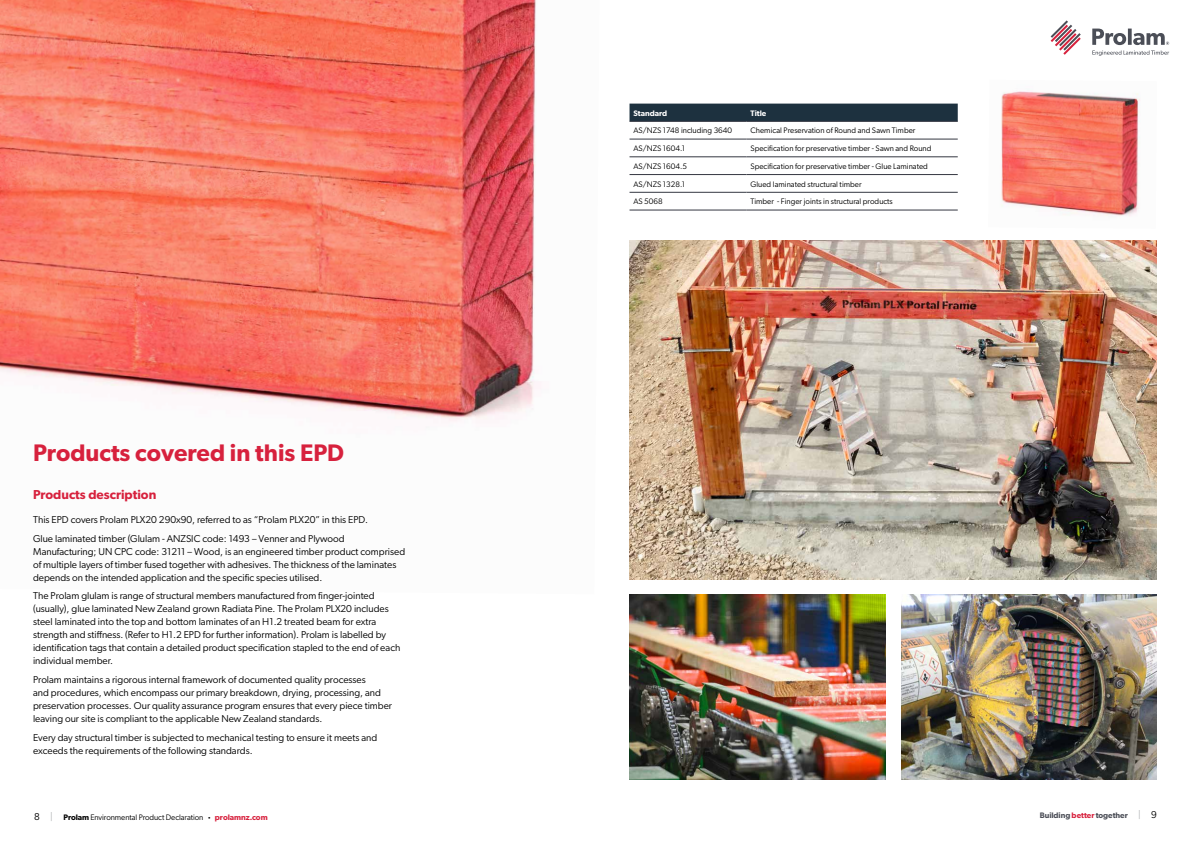
<style>
.page{position:relative;width:1191px;height:842px;background:#fff}
.page>*{position:absolute;margin:0;border:0;box-sizing:border-box;transform-origin:0 0}
.t1{font:600 24px "Gibson";color:#d7213d}
.t2{font:600 13px "Gibson";color:#d7213d}
.t3{font:10px/13px "Gibson";color:#000}
.t4{font:8px "Gibson";color:#000}
.t5{font:600 8px "Gibson";letter-spacing:-.005em;color:#4b4e57}
.t6{font:600 8px "Gibson";color:#fff}
.s1{font-size:10px}
.s2{font-size:10px;color:#afb1b4}
.s3{font-weight:600}
.s4{font-size:6px}
.s5{font-weight:600;color:#d7213d}
.s6{color:#d7213d}
.s7{font-weight:400;font-size:10px;color:#afb1b4}
.s8{font-weight:400;font-size:10px;color:#000}
</style>
<div class="page">
<img style="left:0;top:0;width:541px;height:421px">
<img style="left:629px;top:595px;width:256px;height:185px">
<img style="left:629px;top:240px;width:528px;height:339px">
<img style="left:901px;top:595px;width:256px;height:185px">
<div style="left:629px;top:104px;width:328px;height:17px;background:#1d313f"></div>
<hr style="left:629px;top:121px;width:117px;height:1px;background:#343741">
<hr style="left:746px;top:121px;width:211px;height:1px;background:#343741">
<hr style="left:629px;top:139px;width:117px;height:1px;background:#343741">
<hr style="left:746px;top:139px;width:211px;height:1px;background:#343741">
<hr style="left:629px;top:157px;width:117px;height:1px;background:#343741">
<hr style="left:746px;top:157px;width:211px;height:1px;background:#343741">
<hr style="left:629px;top:174px;width:117px;height:1px;background:#343741">
<hr style="left:746px;top:174px;width:211px;height:1px;background:#343741">
<hr style="left:629px;top:192px;width:117px;height:1px;background:#343741">
<hr style="left:746px;top:192px;width:211px;height:1px;background:#343741">
<hr style="left:629px;top:210px;width:117px;height:1px;background:#343741">
<hr style="left:746px;top:210px;width:211px;height:1px;background:#343741">
<img style="left:1001px;top:91px;width:139px;height:125px">
<svg style="left:1050px;top:20px;width:30px;height:35px"></svg>
<svg style="left:1092px;top:29px;width:77px;height:27px"></svg>
<h1 class="t1" style="left:33px;top:439px;width:312px">Products covered in this EPD</h1>
<h2 class="t2" style="left:33px;top:486px;width:125px">Products description</h2>
<p class="t3" style="left:33px;top:510px;width:336px;line-height:18.7px">This EPD covers Prolam PLX20 290x90, referred to as “Prolam PLX20” in this EPD.<br>Glue laminated timber (Glulam - ANZSIC code: 1493 – Venner and Plywood</p>
<p class="t3" style="left:33px;top:545px;width:374px">Manufacturing; UN CPC code: 31211 – Wood, is an engineered timber product comprised of multiple layers of timber fused together with adhesives. The thickness of the laminates depends on the intended application and the specific species utilised.</p>
<p class="t3" style="left:33px;top:589px;width:369px">The Prolam glulam is range of structural members manufactured from finger-jointed (usually), glue laminated New Zealand grown Radiata Pine. The Prolam PLX20 includes steel laminated into the top and bottom laminates of an H1.2 treated beam for extra strength and stiffness. (Refer to H1.2 EPD for further information). Prolam is labelled by identification tags that contain a detailed product specification stapled to the end of each individual member.</p>
<p class="t3" style="left:33px;top:673px;width:360px">Prolam maintains a rigorous internal framework of documented quality processes<br>and procedures, which encompass our primary breakdown, drying, processing, and preservation processes. Our quality assurance program ensures that every piece timber leaving our site is compliant to the applicable New Zealand standards.</p>
<p class="t3" style="left:33px;top:731px;width:346px">Every day structural timber is subjected to mechanical testing to ensure it meets and exceeds the requirements of the following standards.</p>
<p class="t6" style="left:633px;top:108px;width:35px">Standard</p>
<p class="t6" style="left:750px;top:108px;width:17px">Title</p>
<p class="t4" style="left:633px;top:126px;width:100px">AS/NZS 1748 including 3640</p>
<p class="t4" style="left:750px;top:126px;width:166px">Chemical Preservation of Round and Sawn Timber</p>
<p class="t4" style="left:633px;top:144px;width:53px">AS/NZS 1604.1</p>
<p class="t4" style="left:750px;top:144px;width:182px">Specification for preservative timber - Sawn and Round</p>
<p class="t4" style="left:633px;top:161px;width:55px">AS/NZS 1604.5</p>
<p class="t4" style="left:750px;top:161px;width:179px">Specification for preservative timber - Glue Laminated</p>
<p class="t4" style="left:633px;top:179px;width:53px">AS/NZS 1328.1</p>
<p class="t4" style="left:750px;top:179px;width:113px">Glued laminated structural timber</p>
<p class="t4" style="left:633px;top:197px;width:31px">AS 5068</p>
<p class="t4" style="left:750px;top:197px;width:144px">Timber - Finger joints in structural products</p>
<p class="t4" style="left:34px;top:812px;width:235px"><span class="s1">8</span> <span class="s2">|</span> <span class="s3">Prolam</span> Environmental Product Declaration <span class="s4">•</span> <span class="s5">prolamnz.com</span></p>
<p class="t5" style="left:1039px;top:810px;width:119px">Building <span class="s6">better</span> together <span class="s7">|</span> <span class="s8">9</span></p>
</div>
